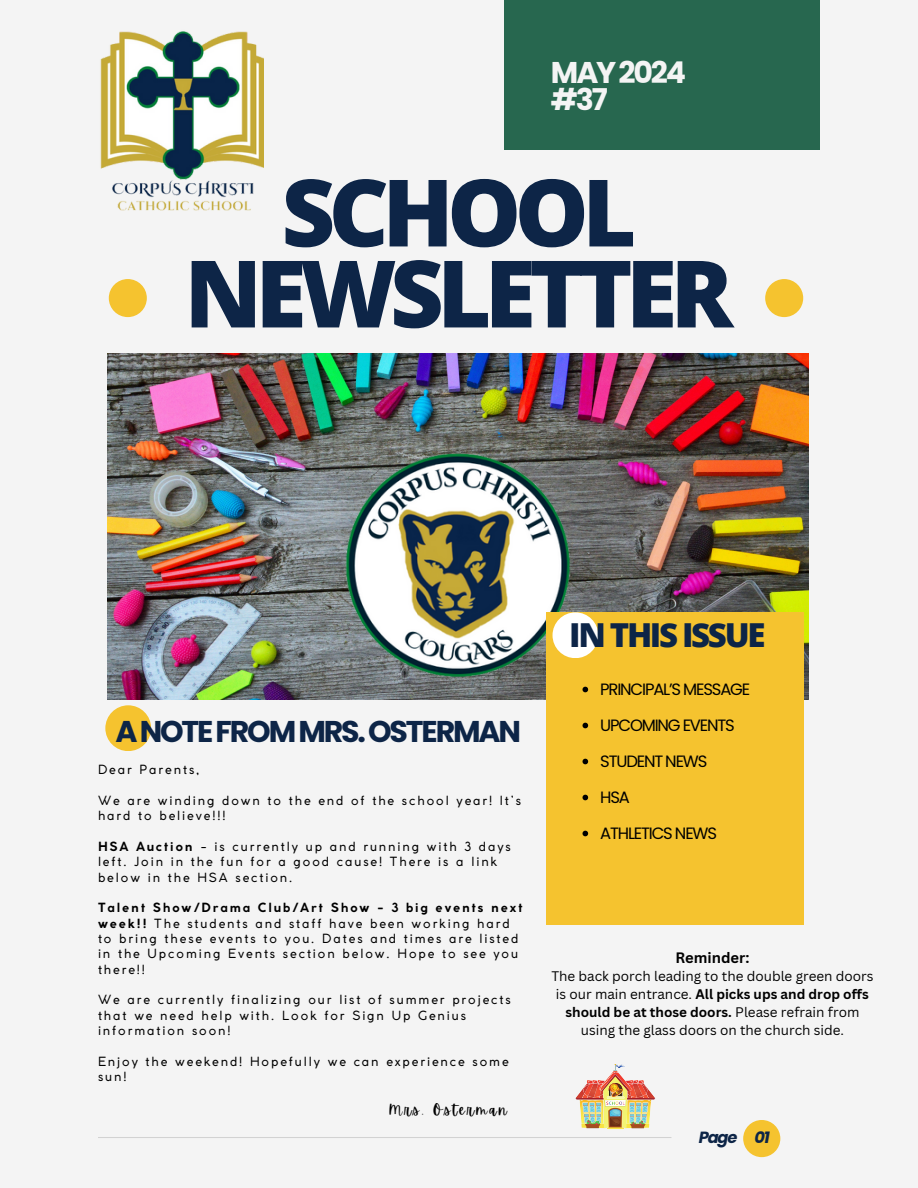
<style>
.page{position:relative;width:918px;height:1188px;background:#f4f4f4}
.page>*{position:absolute;margin:0;border:0;box-sizing:border-box;transform-origin:0 0}
.t1{font:800 93.15px/81px "Open Sans";letter-spacing:-.07em;color:#0d2547;text-align:center}
.t2{font:800 33px "Open Sans";letter-spacing:-.07em;color:#0d2547}
.t3{font:700 30px "Poppins";letter-spacing:-.07em;color:#0d2547}
.t4{font:700 30px/27px "Poppins";letter-spacing:-.07em;color:#f4f4f4}
.t5{font:16.35px "Poppins";letter-spacing:-.07em;color:#000}
.t6{font:italic 700 16.2px "Poppins";letter-spacing:-.07em;color:#0d2547}
.t7{font:700 14.7px "Canva Sans";color:#000}
.t8{font:14.55px "Apricots";letter-spacing:.15em;color:#000}
.t9{font:13.5px/18px "Canva Sans";color:#000;text-align:center}
.t10{font:12.6px/15.3px "Coco Gothic";letter-spacing:.15em;color:#000}
.s1{font-weight:700}
</style>
<div class="page">
<img style="left:107px;top:353px;width:701px;height:347px">
<img style="left:335px;top:438px;width:245px;height:255px">
<div style="left:505px;top:0;width:315px;height:150px;background:#27674f"></div>
<hr style="left:98px;top:1137px;width:573px;height:1px;background:#000">
<div style="left:546px;top:612px;width:257px;height:313px;background:#f5c32f"></div>
<div style="left:105px;top:705px;width:46px;height:46px;background:#f5c32f;border-radius:50%"></div>
<div style="left:743px;top:1120px;width:37px;height:37px;background:#f5c32f;border-radius:50%"></div>
<div style="left:553px;top:612px;width:45px;height:46px;background:#fff;border-radius:50%"></div>
<div style="left:109px;top:279px;width:38px;height:38px;background:#f5c32f;border-radius:50%"></div>
<div style="left:765px;top:279px;width:38px;height:38px;background:#f5c32f;border-radius:50%"></div>
<img style="left:100px;top:31px;width:163px;height:180px">
<img style="left:575px;top:1064px;width:80px;height:65px">
<svg style="left:583px;top:687px;width:5px;height:5px"></svg>
<svg style="left:583px;top:723px;width:5px;height:5px"></svg>
<svg style="left:583px;top:759px;width:5px;height:5px"></svg>
<svg style="left:583px;top:795px;width:5px;height:5px"></svg>
<svg style="left:583px;top:831px;width:5px;height:5px"></svg>
<p class="t4" style="left:551px;top:59px;width:137px">MAY2024 #37</p>
<h1 class="t1" style="left:184px;top:170px;width:551px">SCHOOL<br>NEWSLETTER</h1>
<h2 class="t3" style="left:115px;top:711px;width:407px">ANOTEFROMMRS.OSTERMAN</h2>
<p class="t10" style="left:98px;top:763px;width:103px">Dear Parents,</p>
<p class="t10" style="left:98px;top:794px;width:425px">We are winding down to the end of the school year! It’s hard to believe!!!</p>
<p class="t10" style="left:98px;top:840px;width:414px"><span class="s1">HSA Auction</span> - is currently up and running with 3 days left. Join in the fun for a good cause! There is a link below in the HSA section.</p>
<p class="t10" style="left:98px;top:901px;width:426px"><span class="s1">Talent Show/Drama Club/Art Show - 3 big events next week!!</span> The students and staff have been working hard to bring these events to you. Dates and times are listed in the Upcoming Events section below. Hope to see you there!!</p>
<h5 class="t10" style="left:98px;top:993px;width:414px">We are currently finalizing our list of summer projects that we need help with. Look for Sign Up Genius information soon!</h5>
<h5 class="t10" style="left:98px;top:1055px;width:412px">Enjoy the weekend! Hopefully we can experience some sun!</h5>
<p class="t8" style="left:389px;top:1101px;width:120px">Mrs. Osterman</p>
<p class="t2" style="left:569px;top:612px;width:198px">IN THIS ISSUE</p>
<p class="t5" style="left:600px;top:677px;width:151px">PRINCIPAL’S MESSAGE</p>
<h4 class="t5" style="left:600px;top:713px;width:136px">UPCOMING EVENTS</h4>
<p class="t5" style="left:600px;top:749px;width:109px">STUDENT NEWS</p>
<h2 class="t5" style="left:600px;top:785px;width:31px">HSA</h2>
<p class="t5" style="left:600px;top:821px;width:118px">ATHLETICS NEWS</p>
<p class="t7" style="left:676px;top:947px;width:76px">Reminder:</p>
<p class="t9" style="left:551px;top:967px;width:324px">The back porch leading to the double green doors is our main entrance. <span class="s1">All picks ups and drop offs should be at those doors.</span> Please refrain from using the glass doors on the church side.</p>
<p class="t6" style="left:699px;top:1126px;width:40px">Page</p>
<h4 class="t6" style="left:754px;top:1126px;width:17px">01</h4>
</div>
